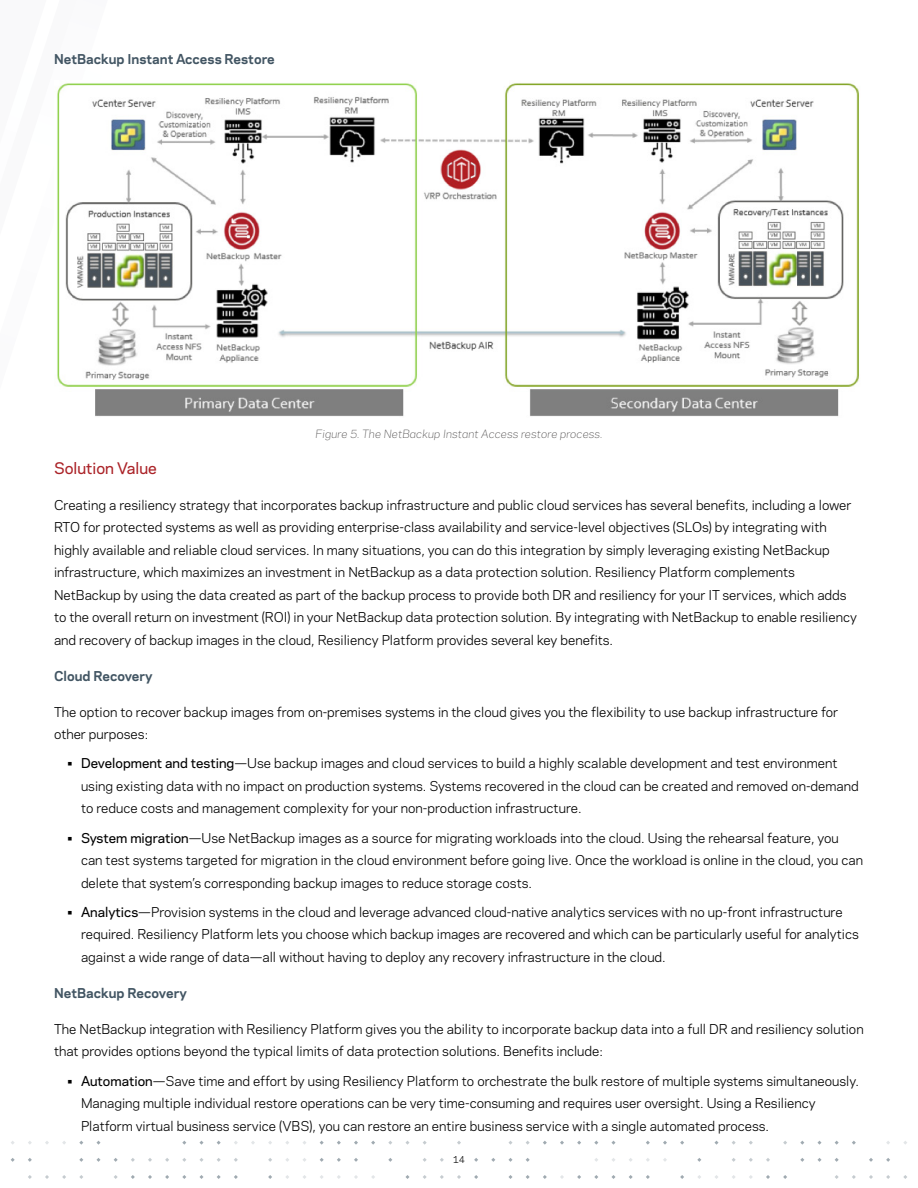
<style>
.page{position:relative;width:918px;height:1188px;background:#fff}
.page>*{position:absolute;margin:0;border:0;box-sizing:border-box;transform-origin:0 0}
.Paragraph_Title{font:500 15px "Polaris";color:#ab2328}
.Body_Copy{font:12.75px/22.5px "Polaris";color:#000}
.Paragraph_Subtitle{font:700 12.75px "Polaris";color:#425563}
.Caption_Under_Diagra{font:italic 300 10.65px "Polaris";letter-spacing:.005em;color:#413f3f}
.t1{font:9px "Polaris";color:#000}
.s1{font-weight:500}
</style>
<div class="page">
<svg style="left:783px;top:1175px;width:4px;height:4px"></svg>
<svg style="left:766px;top:1158px;width:4px;height:4px"></svg>
<svg style="left:766px;top:1175px;width:4px;height:4px"></svg>
<svg style="left:749px;top:1158px;width:4px;height:4px"></svg>
<svg style="left:714px;top:1141px;width:5px;height:4px"></svg>
<svg style="left:697px;top:1158px;width:4px;height:4px"></svg>
<svg style="left:680px;top:1141px;width:4px;height:4px"></svg>
<svg style="left:680px;top:1175px;width:4px;height:4px"></svg>
<svg style="left:663px;top:1141px;width:4px;height:4px"></svg>
<svg style="left:646px;top:1141px;width:4px;height:4px"></svg>
<svg style="left:646px;top:1175px;width:4px;height:4px"></svg>
<svg style="left:629px;top:1175px;width:4px;height:4px"></svg>
<svg style="left:611px;top:1141px;width:5px;height:4px"></svg>
<svg style="left:611px;top:1175px;width:5px;height:4px"></svg>
<svg style="left:594px;top:1175px;width:4px;height:4px"></svg>
<svg style="left:577px;top:1141px;width:4px;height:4px"></svg>
<svg style="left:577px;top:1175px;width:4px;height:4px"></svg>
<svg style="left:560px;top:1141px;width:4px;height:4px"></svg>
<svg style="left:560px;top:1175px;width:4px;height:4px"></svg>
<svg style="left:543px;top:1141px;width:4px;height:4px"></svg>
<svg style="left:543px;top:1175px;width:4px;height:4px"></svg>
<svg style="left:526px;top:1158px;width:4px;height:4px"></svg>
<svg style="left:526px;top:1175px;width:4px;height:4px"></svg>
<svg style="left:508px;top:1141px;width:5px;height:4px"></svg>
<svg style="left:508px;top:1158px;width:5px;height:4px"></svg>
<svg style="left:508px;top:1175px;width:5px;height:4px"></svg>
<svg style="left:491px;top:1158px;width:4px;height:4px"></svg>
<svg style="left:474px;top:1158px;width:4px;height:4px"></svg>
<svg style="left:474px;top:1175px;width:4px;height:4px"></svg>
<svg style="left:457px;top:1141px;width:4px;height:4px"></svg>
<svg style="left:457px;top:1175px;width:4px;height:4px"></svg>
<svg style="left:440px;top:1158px;width:4px;height:4px"></svg>
<svg style="left:440px;top:1175px;width:4px;height:4px"></svg>
<svg style="left:423px;top:1175px;width:4px;height:4px"></svg>
<svg style="left:405px;top:1141px;width:5px;height:4px"></svg>
<svg style="left:405px;top:1175px;width:5px;height:4px"></svg>
<svg style="left:388px;top:1158px;width:4px;height:4px"></svg>
<svg style="left:371px;top:1141px;width:4px;height:4px"></svg>
<svg style="left:354px;top:1141px;width:4px;height:4px"></svg>
<svg style="left:354px;top:1158px;width:4px;height:4px"></svg>
<svg style="left:354px;top:1175px;width:4px;height:4px"></svg>
<svg style="left:337px;top:1141px;width:4px;height:4px"></svg>
<svg style="left:337px;top:1158px;width:4px;height:4px"></svg>
<svg style="left:320px;top:1158px;width:4px;height:4px"></svg>
<svg style="left:268px;top:1158px;width:4px;height:4px"></svg>
<svg style="left:268px;top:1175px;width:4px;height:4px"></svg>
<svg style="left:234px;top:1158px;width:4px;height:4px"></svg>
<svg style="left:234px;top:1175px;width:4px;height:4px"></svg>
<svg style="left:217px;top:1175px;width:4px;height:4px"></svg>
<svg style="left:199px;top:1141px;width:5px;height:4px"></svg>
<svg style="left:199px;top:1158px;width:5px;height:4px"></svg>
<svg style="left:199px;top:1175px;width:5px;height:4px"></svg>
<svg style="left:182px;top:1175px;width:4px;height:4px"></svg>
<svg style="left:165px;top:1158px;width:4px;height:4px"></svg>
<svg style="left:165px;top:1175px;width:4px;height:4px"></svg>
<svg style="left:148px;top:1158px;width:4px;height:4px"></svg>
<svg style="left:148px;top:1175px;width:4px;height:4px"></svg>
<svg style="left:131px;top:1158px;width:4px;height:4px"></svg>
<svg style="left:131px;top:1175px;width:4px;height:4px"></svg>
<svg style="left:114px;top:1158px;width:4px;height:4px"></svg>
<svg style="left:114px;top:1175px;width:4px;height:4px"></svg>
<svg style="left:96px;top:1141px;width:5px;height:4px"></svg>
<svg style="left:96px;top:1158px;width:5px;height:4px"></svg>
<svg style="left:79px;top:1158px;width:4px;height:4px"></svg>
<svg style="left:79px;top:1175px;width:4px;height:4px"></svg>
<svg style="left:62px;top:1175px;width:4px;height:4px"></svg>
<svg style="left:45px;top:1175px;width:4px;height:4px"></svg>
<svg style="left:28px;top:1158px;width:4px;height:4px"></svg>
<svg style="left:28px;top:1175px;width:4px;height:4px"></svg>
<svg style="left:11px;top:1158px;width:4px;height:4px"></svg>
<svg style="left:903px;top:1175px;width:4px;height:4px"></svg>
<svg style="left:886px;top:1158px;width:4px;height:4px"></svg>
<svg style="left:886px;top:1175px;width:4px;height:4px"></svg>
<svg style="left:869px;top:1158px;width:4px;height:4px"></svg>
<svg style="left:869px;top:1175px;width:4px;height:4px"></svg>
<svg style="left:852px;top:1141px;width:4px;height:4px"></svg>
<svg style="left:852px;top:1175px;width:4px;height:4px"></svg>
<svg style="left:835px;top:1158px;width:4px;height:4px"></svg>
<svg style="left:835px;top:1175px;width:4px;height:4px"></svg>
<svg style="left:817px;top:1141px;width:5px;height:4px"></svg>
<svg style="left:817px;top:1158px;width:5px;height:4px"></svg>
<svg style="left:800px;top:1158px;width:4px;height:4px"></svg>
<img style="left:56px;top:82px;width:803px;height:335px">
<p class="Paragraph_Subtitle" style="left:54px;top:50px;width:222px">NetBackup Instant Access Restore</p>
<p class="Caption_Under_Diagra" style="left:316px;top:425px;width:288px">Figure 5. The NetBackup Instant Access restore process.</p>
<p class="Paragraph_Title" style="left:54px;top:457px;width:104px">Solution Value</p>
<p class="Body_Copy" style="left:54px;top:493px;width:804px">Creating a resiliency strategy that incorporates backup infrastructure and public cloud services has several benefits, including a lower RTO for protected systems as well as providing enterprise-class availability and service-level objectives (SLOs) by integrating with highly available and reliable cloud services. In many situations, you can do this integration by simply leveraging existing NetBackup infrastructure, which maximizes an investment in NetBackup as a data protection solution. Resiliency Platform complements NetBackup by using the data created as part of the backup process to provide both DR and resiliency for your IT services, which adds to the overall return on investment (ROI) in your NetBackup data protection solution. By integrating with NetBackup to enable resiliency and recovery of backup images in the cloud, Resiliency Platform provides several key benefits.</p>
<p class="Paragraph_Subtitle" style="left:54px;top:666px;width:100px">Cloud Recovery</p>
<p class="Body_Copy" style="left:54px;top:700px;width:786px">The option to recover backup images from on-premises systems in the cloud gives you the flexibility to use backup infrastructure for other purposes:</p>
<p class="Body_Copy" style="left:81px;top:752px;width:779px;text-indent:-14px"><span class="s1">• Development and testing</span>—Use backup images and cloud services to build a highly scalable development and test environment using existing data with no impact on production systems. Systems recovered in the cloud can be created and removed on-demand to reduce costs and management complexity for your non-production infrastructure.</p>
<p class="Body_Copy" style="left:81px;top:826px;width:784px;text-indent:-14px"><span class="s1">• System migration</span>—Use NetBackup images as a source for migrating workloads into the cloud. Using the rehearsal feature, you can test systems targeted for migration in the cloud environment before going live. Once the workload is online in the cloud, you can delete that system’s corresponding backup images to reduce storage costs.</p>
<p class="Body_Copy" style="left:81px;top:900px;width:779px;text-indent:-14px"><span class="s1">• Analytics</span>—Provision systems in the cloud and leverage advanced cloud-native analytics services with no up-front infrastructure required. Resiliency Platform lets you choose which backup images are recovered and which can be particularly useful for analytics against a wide range of data—all without having to deploy any recovery infrastructure in the cloud.</p>
<p class="Paragraph_Subtitle" style="left:54px;top:983px;width:134px">NetBackup Recovery</p>
<p class="Body_Copy" style="left:54px;top:1017px;width:811px">The NetBackup integration with Resiliency Platform gives you the ability to incorporate backup data into a full DR and resiliency solution that provides options beyond the typical limits of data protection solutions. Benefits include:</p>
<p class="Body_Copy" style="left:81px;top:1069px;width:777px;text-indent:-14px"><span class="s1">• Automation</span>—Save time and effort by using Resiliency Platform to orchestrate the bulk restore of multiple systems simultaneously.<br>Managing multiple individual restore operations can be very time-consuming and requires user oversight. Using a Resiliency<br>Platform virtual business service (VBS), you can restore an entire business service with a single automated process.</p>
<p class="t1" style="left:453px;top:1153px;width:14px">14</p>
</div>
